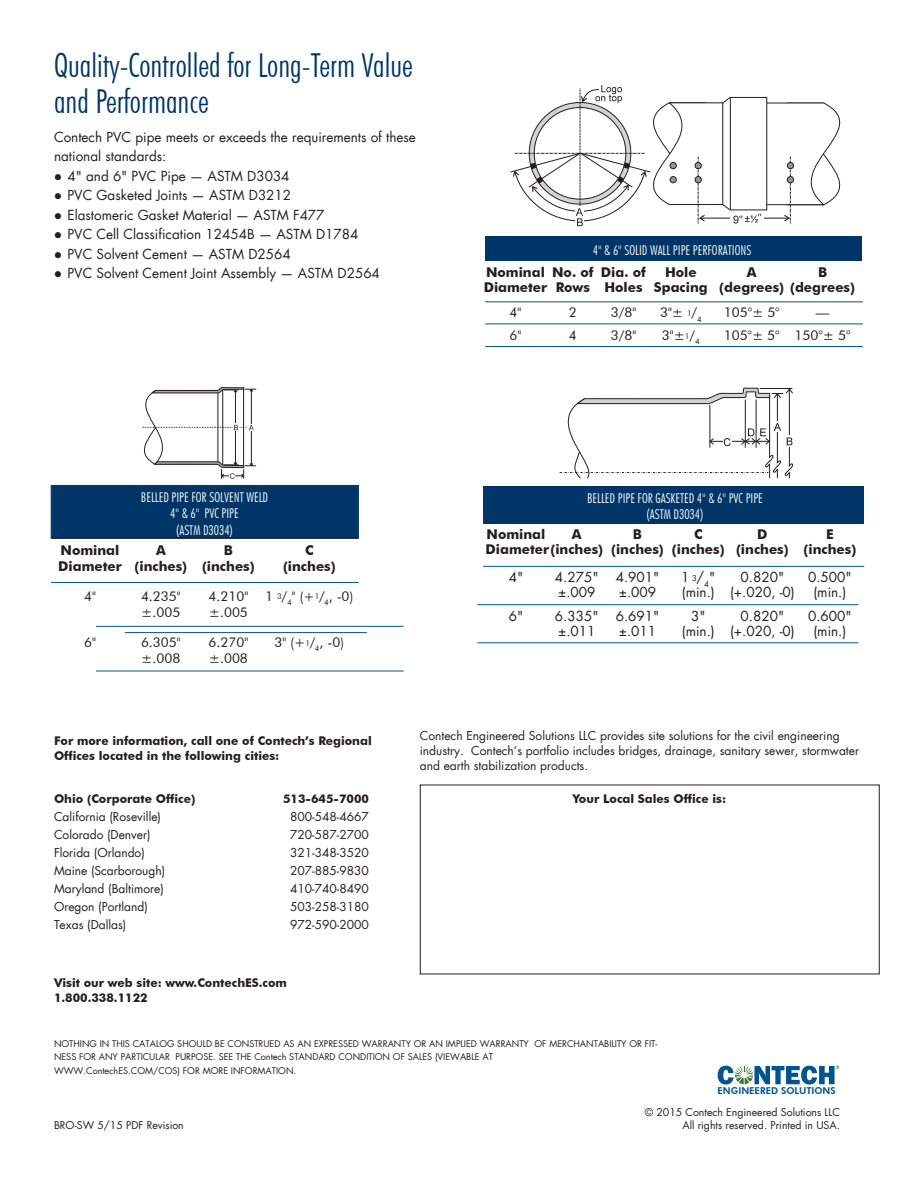
<style>
.page{position:relative;width:918px;height:1188px;background:#fff}
.page>*{position:absolute;margin:0;border:0;box-sizing:border-box;transform-origin:0 0}
.t1{font:300 condensed 33px/36px "Futura BT";color:#003667}
.t2{font:13.5px/19.5px "Futura";color:#231f20}
.t3{font:700 13.5px/15px "Futura BT";color:#231f20}
.t4{font:300 condensed 13.5px/16.5px "Futura BT";color:#fff;text-align:center}
.t5{font:13.5px "Futura BT";color:#231f20}
.t6{font:12px/15px "Futura";color:#231f20}
.t7{font:700 12px/15px "Futura BT";color:#231f20}
.t8{font:10.5px "Futura";color:#231f20}
.t9{font:800 9.45px "Futura BT";color:#005590}
.t10{font:9px/13.5px "Futura";color:#231f20}
.s1{font-size:7.8px}
</style>
<div class="page">
<svg style="left:718px;top:1066px;width:121px;height:19px"></svg>
<svg style="left:510px;top:85px;width:331px;height:141px"></svg>
<svg style="left:142px;top:387px;width:114px;height:92px"></svg>
<svg style="left:559px;top:388px;width:235px;height:91px"></svg>
<div style="left:485px;top:237px;width:377px;height:24px;background:#003667"></div>
<hr style="left:485px;top:302px;width:378px;height:1px;background:#005590">
<hr style="left:485px;top:324px;width:378px;height:1px;background:#005590">
<hr style="left:485px;top:346px;width:378px;height:1px;background:#005590">
<div style="left:483px;top:486px;width:381px;height:38px;background:#003667"></div>
<hr style="left:483px;top:566px;width:381px;height:1px;background:#005590">
<hr style="left:477px;top:604px;width:381px;height:1px;background:#005590">
<hr style="left:477px;top:643px;width:381px;height:1px;background:#005590">
<hr style="left:125px;top:632px;width:242px;height:1px;background:#005590">
<div style="left:51px;top:485px;width:308px;height:53px;background:#003667"></div>
<hr style="left:51px;top:537px;width:307px;height:2px;background:#231f20">
<hr style="left:51px;top:582px;width:308px;height:1px;background:#005590">
<hr style="left:96px;top:626px;width:308px;height:1px;background:#005590">
<hr style="left:96px;top:671px;width:308px;height:1px;background:#005590">
<h1 class="t1" style="left:54px;top:47px;width:360px">Quality-Controlled for Long-Term Value and Performance</h1>
<p class="t2" style="left:54px;top:127px;width:363px">Contech PVC pipe meets or exceeds the requirements of these national standards:</p>
<p class="t2" style="left:54px;top:166px;width:237px">● 4" and 6" PVC Pipe — ASTM D3034</p>
<p class="t2" style="left:54px;top:186px;width:239px">● PVC Gasketed Joints — ASTM D3212</p>
<p class="t2" style="left:54px;top:205px;width:272px">● Elastomeric Gasket Material — ASTM F477</p>
<p class="t2" style="left:54px;top:225px;width:306px">● PVC Cell Classification 12454B — ASTM D1784</p>
<p class="t2" style="left:54px;top:244px;width:238px">● PVC Solvent Cement — ASTM D2564</p>
<p class="t2" style="left:54px;top:264px;width:327px">● PVC Solvent Cement Joint Assembly — ASTM D2564</p>
<p class="t4" style="left:141px;top:489px;width:129px">BELLED PIPE FOR SOLVENT WELD<br>4" &amp; 6" PVC PIPE<br>(ASTM D3034)</p>
<p class="t3" style="left:61px;top:542px;width:60px">Nominal</p>
<p class="t3" style="left:156px;top:542px;width:11px">A</p>
<p class="t3" style="left:224px;top:542px;width:11px">B</p>
<p class="t3" style="left:305px;top:542px;width:10px">C</p>
<p class="t3" style="left:58px;top:559px;width:198px">Diameter (inches) (inches)</p>
<p class="t3" style="left:283px;top:559px;width:54px">(inches)</p>
<p class="t5" style="left:84px;top:588px;width:13px">4"</p>
<p class="t5" style="left:141px;top:588px;width:41px">4.235"</p>
<p class="t5" style="left:209px;top:588px;width:41px">4.210"</p>
<p class="t5" style="left:265px;top:588px;width:90px">1 <span class="s1">3</span>/<sub>4</sub>" (+<span class="s1">1</span>/<sub>4</sub>, -0)</p>
<p class="t5" style="left:141px;top:604px;width:41px">±.005</p>
<p class="t5" style="left:209px;top:604px;width:41px">±.005</p>
<p class="t5" style="left:84px;top:634px;width:13px">6"</p>
<p class="t5" style="left:141px;top:634px;width:41px">6.305"</p>
<p class="t5" style="left:209px;top:634px;width:41px">6.270"</p>
<p class="t5" style="left:275px;top:634px;width:71px">3" (+<span class="s1">1</span>/<sub>4</sub>, -0)</p>
<p class="t5" style="left:141px;top:650px;width:41px">±.008</p>
<p class="t5" style="left:209px;top:650px;width:41px">±.008</p>
<p class="t4" style="left:593px;top:241px;width:160px">4" &amp; 6" SOLID WALL PIPE PERFORATIONS</p>
<p class="t3" style="left:486px;top:265px;width:161px">Nominal No. of Dia. of</p>
<p class="t3" style="left:665px;top:265px;width:33px">Hole</p>
<p class="t3" style="left:747px;top:265px;width:11px">A</p>
<p class="t3" style="left:484px;top:265px;width:373px;text-indent:334px">B<br>Diameter Rows Holes Spacing (degrees) (degrees)</p>
<p class="t5" style="left:510px;top:304px;width:13px">4"</p>
<p class="t5" style="left:569px;top:304px;width:9px">2</p>
<p class="t5" style="left:611px;top:304px;width:27px">3/8"</p>
<p class="t5" style="left:660px;top:304px;width:43px">3"± <span class="s1">1</span>/<sub>4</sub></p>
<p class="t5" style="left:724px;top:304px;width:57px">105°± 5°</p>
<p class="t5" style="left:816px;top:304px;width:15px">—</p>
<p class="t5" style="left:510px;top:327px;width:13px">6"</p>
<p class="t5" style="left:569px;top:327px;width:9px">4</p>
<p class="t5" style="left:611px;top:327px;width:27px">3/8"</p>
<p class="t5" style="left:662px;top:327px;width:39px">3"±<span class="s1">1</span>/<sub>4</sub></p>
<p class="t5" style="left:724px;top:327px;width:128px">105°± 5° 150°± 5°</p>
<p class="t4" style="left:587px;top:489px;width:177px">BELLED PIPE FOR GASKETED 4" &amp; 6" PVC PIPE (ASTM D3034)</p>
<p class="t3" style="left:487px;top:527px;width:60px">Nominal</p>
<p class="t3" style="left:572px;top:527px;width:11px">A</p>
<p class="t3" style="left:633px;top:527px;width:11px">B</p>
<p class="t3" style="left:694px;top:527px;width:10px">C</p>
<p class="t3" style="left:757px;top:527px;width:12px">D</p>
<p class="t3" style="left:486px;top:527px;width:372px;text-indent:340px">E<br>Diameter(inches) (inches) (inches) (inches) (inches)</p>
<p class="t2" style="left:509px;top:568px;width:16px">4"</p>
<p class="t2" style="left:555px;top:568px;width:45px">4.275"</p>
<p class="t2" style="left:616px;top:568px;width:45px">4.901"</p>
<p class="t2" style="left:681px;top:568px;width:35px">1 <span class="s1">3</span>/<sub>4</sub>"</p>
<p class="t2" style="left:741px;top:568px;width:45px">0.820"</p>
<p class="t2" style="left:808px;top:568px;width:45px">0.500"</p>
<p class="t2" style="left:558px;top:583px;width:39px">±.009</p>
<p class="t2" style="left:619px;top:583px;width:39px">±.009</p>
<p class="t2" style="left:682px;top:583px;width:114px">(min.) (+.020, -0)</p>
<p class="t2" style="left:813px;top:583px;width:34px">(min.)</p>
<p class="t2" style="left:509px;top:607px;width:16px">6"</p>
<p class="t2" style="left:555px;top:607px;width:45px">6.335"</p>
<p class="t2" style="left:616px;top:607px;width:45px">6.691"</p>
<p class="t2" style="left:691px;top:607px;width:16px">3"</p>
<p class="t2" style="left:741px;top:607px;width:45px">0.820"</p>
<p class="t2" style="left:808px;top:607px;width:45px">0.600"</p>
<p class="t2" style="left:558px;top:622px;width:39px">±.011</p>
<p class="t2" style="left:619px;top:622px;width:39px">±.011</p>
<p class="t2" style="left:682px;top:622px;width:114px">(min.) (+.020, -0)</p>
<p class="t2" style="left:813px;top:622px;width:34px">(min.)</p>
<p class="t7" style="left:54px;top:733px;width:319px">For more information, call one of Contech’s Regional<br>Offices located in the following cities:</p>
<p class="t7" style="left:54px;top:792px;width:143px">Ohio (Corporate Office)</p>
<p class="t7" style="left:283px;top:792px;width:87px">513-645-7000</p>
<p class="t6" style="left:54px;top:810px;width:109px">California (Roseville)</p>
<p class="t6" style="left:290px;top:810px;width:80px">800-548-4667</p>
<p class="t6" style="left:54px;top:828px;width:98px">Colorado (Denver)</p>
<p class="t6" style="left:290px;top:828px;width:80px">720-587-2700</p>
<p class="t6" style="left:54px;top:846px;width:92px">Florida (Orlando)</p>
<p class="t6" style="left:290px;top:846px;width:80px">321-348-3520</p>
<p class="t6" style="left:54px;top:864px;width:113px">Maine (Scarborough)</p>
<p class="t6" style="left:290px;top:864px;width:80px">207-885-9830</p>
<p class="t6" style="left:54px;top:882px;width:111px">Maryland (Baltimore)</p>
<p class="t6" style="left:290px;top:882px;width:80px">410-740-8490</p>
<p class="t6" style="left:54px;top:900px;width:95px">Oregon (Portland)</p>
<p class="t6" style="left:290px;top:900px;width:80px">503-258-3180</p>
<p class="t6" style="left:54px;top:918px;width:74px">Texas (Dallas)</p>
<p class="t6" style="left:290px;top:918px;width:80px">972-590-2000</p>
<p class="t6" style="left:420px;top:728px;width:441px">Contech Engineered Solutions LLC provides site solutions for the civil engineering industry. Contech’s portfolio includes bridges, drainage, sanitary sewer, stormwater and earth stabilization products.</p>
<p class="t7" style="left:573px;top:791px;width:155px">Your Local Sales Office is:</p>
<p class="t7" style="left:54px;top:975px;width:234px">Visit our web site: www.ContechES.com<br>1.800.338.1122</p>
<p class="t10" style="left:54px;top:1037px;width:605px">NOTHING IN THIS CATALOG SHOULD BE CONSTRUED AS AN EXPRESSED WARRANTY OR AN IMPLIED WARRANTY OF MERCHANTABILITY OR FIT-<br>NESS FOR ANY PARTICULAR PURPOSE. SEE THE Contech STANDARD CONDITION OF SALES (VIEWABLE AT<br>WWW.ContechES.COM/COS) FOR MORE INFORMATION.</p>
<p class="t9" style="left:718px;top:1085px;width:120px">ENGINEERED SOLUTIONS</p>
<p class="t8" style="left:645px;top:1105px;width:197px">© 2015 Contech Engineered Solutions LLC</p>
<p class="t8" style="left:54px;top:1119px;width:131px">BRO-SW 5/15 PDF Revision</p>
<p class="t8" style="left:682px;top:1119px;width:159px">All rights reserved. Printed in USA.</p>
</div>
